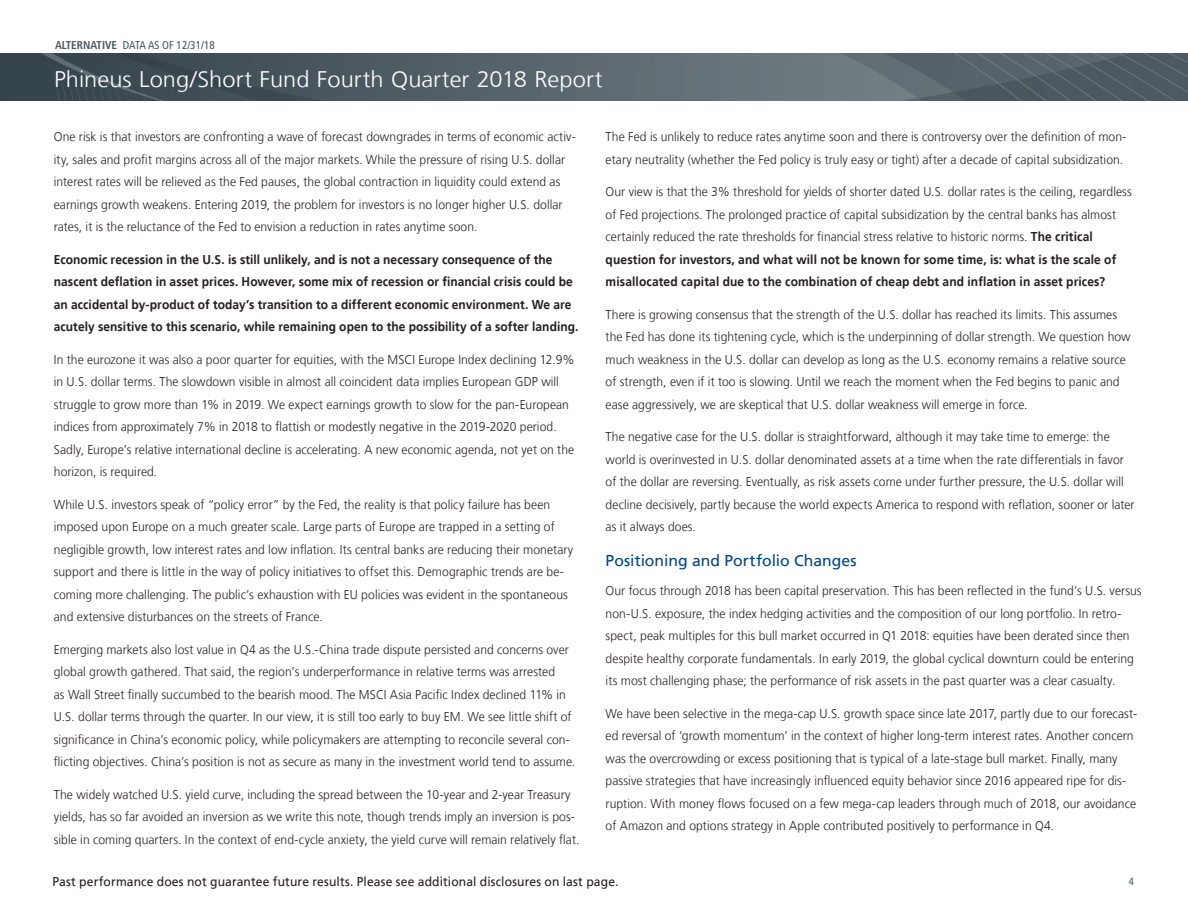
<style>
.page{position:relative;width:1188px;height:918px;background:#fff}
.page>*{position:absolute;margin:0;border:0;box-sizing:border-box;transform-origin:0 0}
.t1{font:300 22.5px "Frutiger LT";letter-spacing:.005em;color:#fff;scale:1.05 1}
.t2{font:15.75px "Frutiger LT";color:#00467e}
.t3{font:300 12.75px/22.5px "Frutiger LT";letter-spacing:.005em;color:#231f20;scale:.95 1}
.t4{font:700 12.75px/22.5px "Frutiger LT";letter-spacing:.005em;color:#231f20;scale:.94 1}
.t5{font:12.75px "Frutiger LT";letter-spacing:.01em;color:#231f20;scale:.95 1}
.t6{font:condensed 11.25px "Frutiger LT";color:#45555f}
.t7{font:condensed 10.5px "Frutiger LT";color:#45555f}
.s1{font-weight:700}
</style>
<div class="page">
<svg style="left:0;top:54px;width:1188px;height:47px;background:#525f67"></svg>
<p class="t6" style="left:55px;top:39px;width:161px"><span class="s1">ALTERNATIVE</span> DATA AS OF 12/31/18</p>
<h1 class="t1" style="left:54px;top:66px;width:524px">Phineus Long/Short Fund Fourth Quarter 2018 Report</h1>
<p class="t3" style="left:54px;top:126px;width:551px">One risk is that investors are confronting a wave of forecast downgrades in terms of economic activ&shy;ity, sales and profit margins across all of the major markets. While the pressure of rising U.S. dollar interest rates will be relieved as the Fed pauses, the global contraction in liquidity could extend as earnings growth weakens. Entering 2019, the problem for investors is no longer higher U.S. dollar rates, it is the reluctance of the Fed to envision a reduction in rates anytime soon.</p>
<p class="t4" style="left:54px;top:248px;width:560px">Economic recession in the U.S. is still unlikely, and is not a necessary consequence of the nascent deflation in asset prices. However, some mix of recession or financial crisis could be an accidental by-product of today’s transition to a different economic environment. We are acutely sensitive to this scenario, while remaining open to the possibility of a softer landing.</p>
<p class="t3" style="left:54px;top:348px;width:550px">In the eurozone it was also a poor quarter for equities, with the MSCI Europe Index declining 12.9% in U.S. dollar terms. The slowdown visible in almost all coincident data implies European GDP will struggle to grow more than 1% in 2019. We expect earnings growth to slow for the pan-European indices from approximately 7% in 2018 to flattish or modestly negative in the 2019-2020 period.<br>Sadly, Europe’s relative international decline is accelerating. A new economic agenda, not yet on the horizon, is required.</p>
<p class="t3" style="left:54px;top:493px;width:548px">While U.S. investors speak of “policy error” by the Fed, the reality is that policy failure has been imposed upon Europe on a much greater scale. Large parts of Europe are trapped in a setting of negligible growth, low interest rates and low inflation. Its central banks are reducing their monetary support and there is little in the way of policy initiatives to offset this. Demographic trends are be&shy;coming more challenging. The public’s exhaustion with EU policies was evident in the spontaneous and extensive disturbances on the streets of France.</p>
<p class="t3" style="left:54px;top:638px;width:550px">Emerging markets also lost value in Q4 as the U.S.-China trade dispute persisted and concerns over global growth gathered. That said, the region’s underperformance in relative terms was arrested<br>as Wall Street finally succumbed to the bearish mood. The MSCI Asia Pacific Index declined 11% in U.S. dollar terms through the quarter. In our view, it is still too early to buy EM. We see little shift of significance in China’s economic policy, while policymakers are attempting to reconcile several con&shy;flicting objectives. China’s position is not as secure as many in the investment world tend to assume.</p>
<p class="t3" style="left:54px;top:783px;width:555px">The widely watched U.S. yield curve, including the spread between the 10-year and 2-year Treasury yields, has so far avoided an inversion as we write this note, though trends imply an inversion is pos&shy;sible in coming quarters. In the context of end-cycle anxiety, the yield curve will remain relatively flat.</p>
<p class="t3" style="left:606px;top:126px;width:550px">The Fed is unlikely to reduce rates anytime soon and there is controversy over the definition of mon&shy;etary neutrality (whether the Fed policy is truly easy or tight) after a decade of capital subsidization.</p>
<p class="t3" style="left:606px;top:181px;width:555px">Our view is that the 3% threshold for yields of shorter dated U.S. dollar rates is the ceiling, regardless of Fed projections. The prolonged practice of capital subsidization by the central banks has almost certainly reduced the rate thresholds for financial stress relative to historic norms. <span class="s1">The critical question for investors, and what will not be known for some time, is: what is the scale of misallocated capital due to the combination of cheap debt and inflation in asset prices?</span></p>
<p class="t3" style="left:606px;top:303px;width:554px">There is growing consensus that the strength of the U.S. dollar has reached its limits. This assumes the Fed has done its tightening cycle, which is the underpinning of dollar strength. We question how much weakness in the U.S. dollar can develop as long as the U.S. economy remains a relative source of strength, even if it too is slowing. Until we reach the moment when the Fed begins to panic and ease aggressively, we are skeptical that U.S. dollar weakness will emerge in force.</p>
<p class="t3" style="left:606px;top:426px;width:558px">The negative case for the U.S. dollar is straightforward, although it may take time to emerge: the world is overinvested in U.S. dollar denominated assets at a time when the rate differentials in favor of the dollar are reversing. Eventually, as risk assets come under further pressure, the U.S. dollar will decline decisively, partly because the world expects America to respond with reflation, sooner or later as it always does.</p>
<p class="t2" style="left:606px;top:551px;width:252px">Positioning and Portfolio Changes</p>
<p class="t3" style="left:606px;top:580px;width:566px">Our focus through 2018 has been capital preservation. This has been reflected in the fund’s U.S. versus non-U.S. exposure, the index hedging activities and the composition of our long portfolio. In retro&shy;spect, peak multiples for this bull market occurred in Q1 2018: equities have been derated since then despite healthy corporate fundamentals. In early 2019, the global cyclical downturn could be entering its most challenging phase; the performance of risk assets in the past quarter was a clear casualty.</p>
<p class="t3" style="left:606px;top:702px;width:561px">We have been selective in the mega-cap U.S. growth space since late 2017, partly due to our forecast&shy;ed reversal of ‘growth momentum’ in the context of higher long-term interest rates. Another concern was the overcrowding or excess positioning that is typical of a late-stage bull market. Finally, many passive strategies that have increasingly influenced equity behavior since 2016 appeared ripe for dis&shy;ruption. With money flows focused on a few mega-cap leaders through much of 2018, our avoidance of Amazon and options strategy in Apple contributed positively to performance in Q4.</p>
<p class="t5" style="left:52px;top:874px;width:597px">Past performance does not guarantee future results. Please see additional disclosures on last page.</p>
<p class="t7" style="left:1129px;top:876px;width:7px">4</p>
</div>
